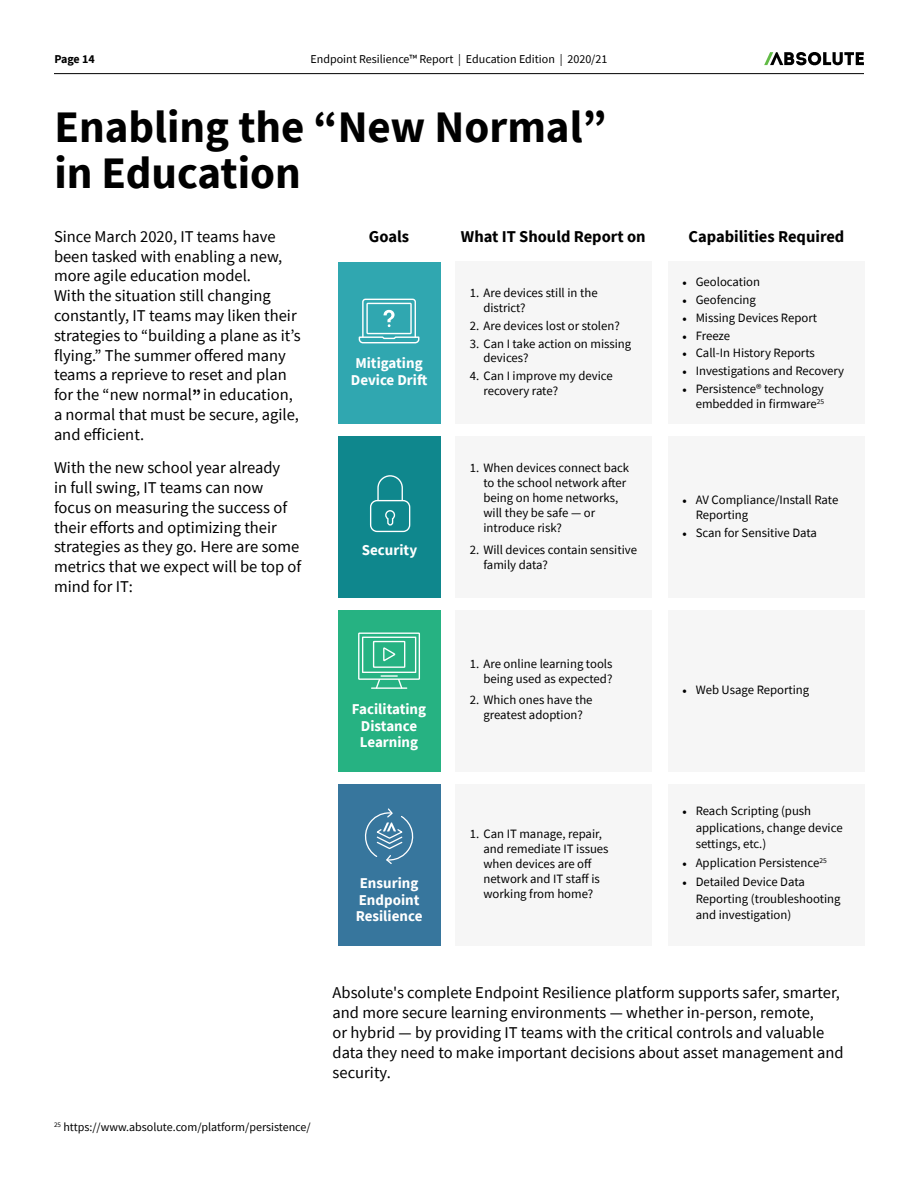
<style>
.page{position:relative;width:918px;height:1188px;background:#fff}
.page>*{position:absolute;margin:0;border:0;box-sizing:border-box;transform-origin:0 0}
.t1{font:700 45px/46.5px "Source Sans Pro";color:#000}
.t2{font:16.5px/19.8px "Source Sans Pro";color:#000}
.t3{font:700 16.5px "Source Sans Pro";color:#000}
.t4{font:700 15px/16.5px "Source Sans Pro";color:#fff;text-align:center}
.t5{font:12.75px/15px "Source Sans Pro";color:#000}
.t6{font:12px "Source Sans Pro";color:#000101}
.t7{font:12px "Source Sans Pro";color:#000}
.t8{font:700 12px "Source Sans Pro";letter-spacing:-.01em;color:#000101}
.s1{font-weight:700}
.s2{font-family:"Minion Pro"}
</style>
<div class="page">
<hr style="left:54px;top:73px;width:810px;height:1px;background:#000">
<svg style="left:764px;top:52px;width:100px;height:13px"></svg>
<div style="left:338px;top:262px;width:103px;height:162px;background:#30a7b0"></div>
<svg style="left:358px;top:298px;width:62px;height:46px"></svg>
<div style="left:455px;top:262px;width:197px;height:162px;background:#f6f6f6"></div>
<div style="left:668px;top:262px;width:197px;height:162px;background:#f6f6f6"></div>
<div style="left:338px;top:436px;width:102px;height:162px;background:#0f878d"></div>
<svg style="left:385px;top:510px;width:11px;height:16px"></svg>
<div style="left:370px;top:500px;width:40px;height:32px;border:1px solid #fff;border-radius:6px"></div>
<svg style="left:377px;top:475px;width:27px;height:27px"></svg>
<div style="left:455px;top:436px;width:197px;height:162px;background:#f6f6f6"></div>
<div style="left:668px;top:436px;width:197px;height:162px;background:#f6f6f6"></div>
<div style="left:338px;top:610px;width:103px;height:162px;background:#26b282"></div>
<div style="left:358px;top:633px;width:62px;height:47px;border:1px solid #fff"></div>
<svg style="left:362px;top:637px;width:54px;height:52px"></svg>
<div style="left:455px;top:610px;width:197px;height:162px;background:#f6f6f6"></div>
<div style="left:668px;top:610px;width:197px;height:162px;background:#f6f6f6"></div>
<div style="left:338px;top:784px;width:103px;height:162px;background:#37769d"></div>
<svg style="left:364px;top:808px;width:50px;height:56px"></svg>
<div style="left:455px;top:784px;width:197px;height:162px;background:#f6f6f6"></div>
<div style="left:668px;top:784px;width:197px;height:162px;background:#f6f6f6"></div>
<p class="t8" style="left:54px;top:51px;width:42px">Page 14</p>
<p class="t6" style="left:311px;top:51px;width:298px">Endpoint Resilience™ Report | Education Edition | 2020/21</p>
<h1 class="t1" style="left:54px;top:103px;width:554px">Enabling the “New Normal” in Education</h1>
<p class="t2" style="left:54px;top:226px;width:248px">Since March 2020, IT teams have been tasked with enabling a new, more agile education model.<br>With the situation still changing constantly, IT teams may liken their strategies to “building a plane as it’s flying.” The summer offered many teams a reprieve to reset and plan for the “new normal<span class="s1">”</span> in education, a normal that must be secure, agile, and efficient.</p>
<p class="t2" style="left:54px;top:458px;width:249px">With the new school year already<br>in full swing, IT teams can now focus on measuring the success of their efforts and optimizing their strategies as they go. Here are some metrics that we expect will be top of mind for IT:</p>
<p class="t3" style="left:369px;top:225px;width:42px">Goals</p>
<p class="t3" style="left:461px;top:225px;width:186px">What IT Should Report on</p>
<p class="t3" style="left:689px;top:225px;width:157px">Capabilities Required</p>
<p class="t4" style="left:351px;top:355px;width:78px">Mitigating<br>Device Drift</p>
<p class="t4" style="left:362px;top:542px;width:57px">Security</p>
<p class="t5" style="left:483px;top:285px;width:116px;text-indent:-14px">1. Are devices still in the district?</p>
<p class="t5" style="left:470px;top:318px;width:151px">2. Are devices lost or stolen?</p>
<p class="t5" style="left:483px;top:336px;width:149px;text-indent:-14px">3. Can I take action on missing devices?</p>
<p class="t5" style="left:483px;top:368px;width:131px;text-indent:-14px">4. Can I improve my device recovery rate?</p>
<p class="t5" style="left:483px;top:460px;width:147px;text-indent:-14px">1. When devices connect back to the school network after being on home networks, will they be safe — or introduce risk?</p>
<p class="t5" style="left:483px;top:542px;width:155px;text-indent:-14px">2. Will devices contain sensitive family data?</p>
<p class="t5" style="left:682px;top:275px;width:80px"><span class="s2">•</span> Geolocation</p>
<p class="t5" style="left:682px;top:292px;width:75px"><span class="s2">•</span> Geofencing</p>
<p class="t5" style="left:682px;top:310px;width:136px"><span class="s2">•</span> Missing Devices Report</p>
<p class="t5" style="left:682px;top:328px;width:50px"><span class="s2">•</span> Freeze</p>
<p class="t5" style="left:682px;top:345px;width:134px"><span class="s2">•</span> Call-In History Reports</p>
<p class="t5" style="left:682px;top:363px;width:164px"><span class="s2">•</span> Investigations and Recovery</p>
<p class="t5" style="left:682px;top:381px;width:144px;text-align:right"><span class="s2">•</span> Persistence® technology embedded in firmware<sup>25</sup></p>
<p class="t5" style="left:696px;top:492px;width:144px;text-indent:-14px"><span class="s2">•</span> AV Compliance/Install Rate<br>Reporting</p>
<p class="t5" style="left:682px;top:525px;width:136px"><span class="s2">•</span> Scan for Sensitive Data</p>
<p class="t4" style="left:352px;top:701px;width:76px">Facilitating<br>Distance<br>Learning</p>
<p class="t4" style="left:356px;top:875px;width:68px;text-align:left">Ensuring<br>Endpoint<br>Resilience</p>
<p class="t5" style="left:470px;top:656px;width:144px;text-align:right">1. Are online learning tools being used as expected?</p>
<p class="t5" style="left:470px;top:693px;width:124px;text-align:center">2. Which ones have the greatest adoption?</p>
<p class="t5" style="left:483px;top:826px;width:127px;text-indent:-14px">1. Can IT manage, repair, and remediate IT issues when devices are off network and IT staff is working from home?</p>
<p class="t5" style="left:682px;top:682px;width:129px"><span class="s2">•</span> Web Usage Reporting</p>
<p class="t5" style="left:696px;top:803px;width:148px;line-height:16.5px;text-indent:-14px"><span class="s2">•</span> Reach Scripting (push applications, change device settings, etc.)</p>
<p class="t5" style="left:682px;top:855px;width:146px"><span class="s2">•</span> Application Persistence<sup>25</sup></p>
<p class="t5" style="left:696px;top:874px;width:146px;line-height:16.5px;text-indent:-14px"><span class="s2">•</span> Detailed Device Data<br>Reporting (troubleshooting and investigation)</p>
<p class="t7" style="left:54px;top:1119px;width:258px"><sup>25</sup> https://www.absolute.com/platform/persistence/</p>
<p class="t2" style="left:333px;top:983px;width:512px">Absolute's complete Endpoint Resilience platform supports safer, smarter, and more secure learning environments — whether in-person, remote,<br>or hybrid — by providing IT teams with the critical controls and valuable data they need to make important decisions about asset management and security.</p>
</div>
